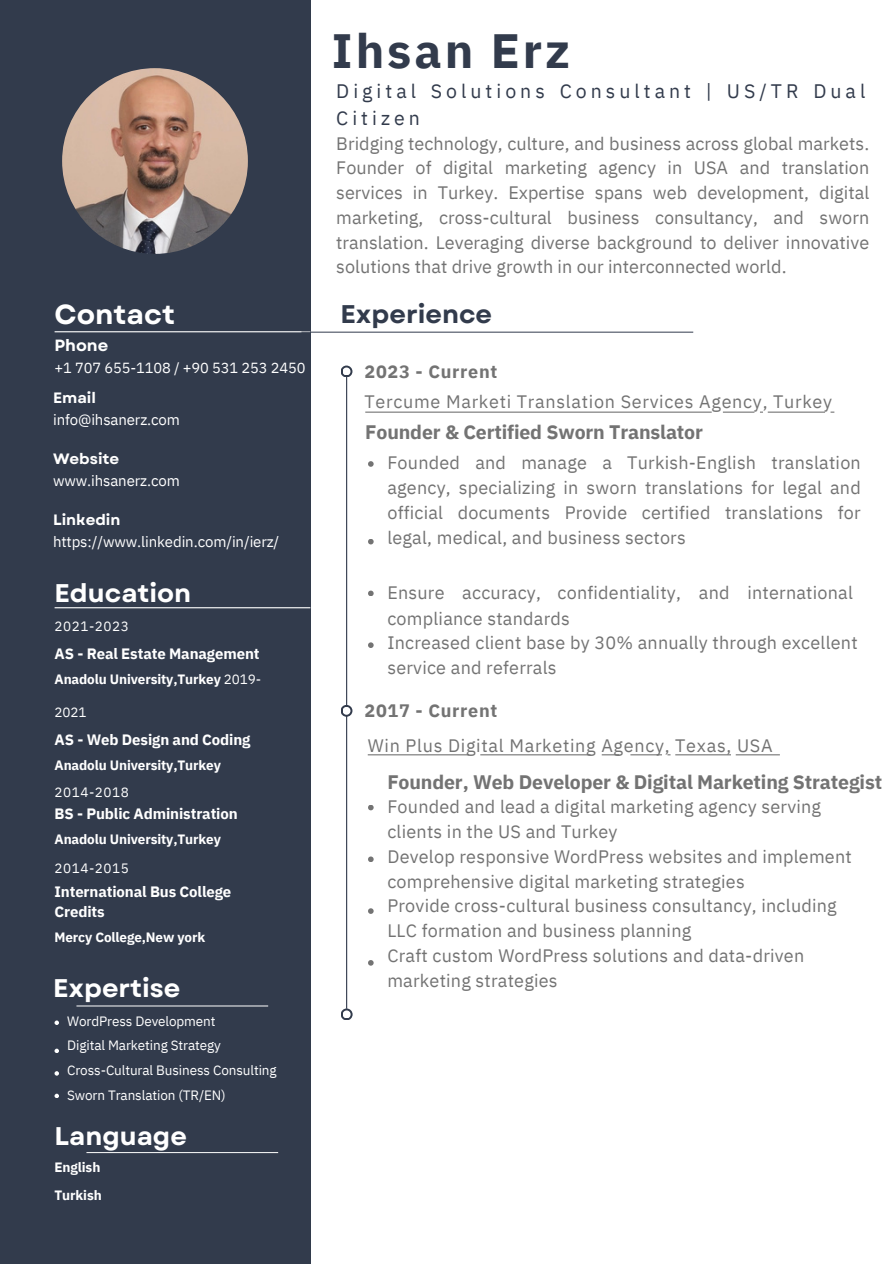
<style>
.page{position:relative;width:894px;height:1264px;background:#fff}
.page>*{position:absolute;margin:0;border:0;box-sizing:border-box;transform-origin:0 0}
.t1{font:700 48px "IBM Plex Sans";letter-spacing:.06em;color:#323b4c}
.t2{font:700 27.6px "Garet";color:#fff}
.t3{font:700 25.5px "Garet";color:#fff}
.t4{font:700 25.5px "Garet";color:#323b4c}
.t5{font:700 19.5px "IBM Plex Sans";letter-spacing:-.01em;color:#737373}
.t6{font:19.5px/27px "IBM Plex Sans";letter-spacing:.205em;color:#323b4c}
.t7{font:18px/24.8px "IBM Plex Sans";letter-spacing:.01em;color:#737373;text-align:justify}
.t8{font:18px/30.3px "IBM Plex Sans";letter-spacing:.04em;color:#737373}
.t9{font:700 18px "IBM Plex Sans";letter-spacing:.04em;color:#737373}
.t10{font:700 16.2px "Garet";color:#fff}
.t11{font:700 15px/20.2px "IBM Plex Sans";letter-spacing:-.01em;color:#fff}
.t12{font:15px "IBM Plex Sans";letter-spacing:-.01em;color:#fff}
.t13{font:700 15px "Garet";color:#fff}
.t14{font:14.55px "IBM Plex Sans";letter-spacing:-.01em;color:#fff}
.t15{font:700 13.5px/28.2px "IBM Plex Sans";letter-spacing:-.01em;color:#fff}
.t16{font:13.5px/24.8px "IBM Plex Sans";letter-spacing:-.01em;color:#fff}
.t17{font:13.5px "IBM Plex Sans";letter-spacing:.04em;color:#fff}
.s1{font-weight:400}
.s2{font-weight:700}
</style>
<div class="page">
<div style="left:0;top:0;width:310px;height:1263px;background:#323b4c"></div>
<hr style="left:55px;top:331px;width:255px;height:1px;background:#fff">
<hr style="left:55px;top:607px;width:255px;height:1px;background:#fff">
<hr style="left:301px;top:332px;width:392px;height:1px;background:#323b4c">
<hr style="left:346px;top:376px;width:1px;height:632px;background:#323b4c">
<svg style="left:341px;top:365px;width:11px;height:12px"></svg>
<div style="left:342px;top:367px;width:8px;height:8px;background:#fff"></div>
<svg style="left:341px;top:705px;width:11px;height:11px"></svg>
<div style="left:342px;top:707px;width:8px;height:7px;background:#fff"></div>
<img style="left:62px;top:68px;width:186px;height:186px;border-radius:50%">
<hr style="left:86px;top:1152px;width:192px;height:1px;background:#fff">
<svg style="left:54px;top:1020px;width:5px;height:5px"></svg>
<svg style="left:54px;top:1048px;width:5px;height:5px"></svg>
<svg style="left:54px;top:1071px;width:5px;height:4px"></svg>
<svg style="left:54px;top:1093px;width:5px;height:5px"></svg>
<svg style="left:341px;top:1008px;width:11px;height:12px"></svg>
<div style="left:342px;top:1010px;width:8px;height:8px;background:#fff"></div>
<svg style="left:365px;top:411px;width:469px;height:2px"></svg>
<svg style="left:367px;top:754px;width:412px;height:1px"></svg>
<svg style="left:368px;top:461px;width:5px;height:6px"></svg>
<svg style="left:368px;top:539px;width:5px;height:5px"></svg>
<svg style="left:368px;top:590px;width:5px;height:6px"></svg>
<svg style="left:368px;top:642px;width:5px;height:6px"></svg>
<svg style="left:368px;top:805px;width:5px;height:5px"></svg>
<svg style="left:368px;top:856px;width:5px;height:6px"></svg>
<svg style="left:368px;top:908px;width:5px;height:5px"></svg>
<svg style="left:368px;top:960px;width:5px;height:5px"></svg>
<hr style="left:76px;top:1005px;width:192px;height:1px;background:#fff">
<p class="t2" style="left:54px;top:295px;width:122px">Contact</p>
<p class="t10" style="left:54px;top:334px;width:55px">Phone</p>
<p class="t14" style="left:54px;top:358px;width:252px">+1 707 655-1108 / +90 531 253 2450</p>
<p class="t13" style="left:53px;top:387px;width:44px">Email</p>
<p class="t12" style="left:53px;top:410px;width:128px">info@ihsanerz.com</p>
<p class="t13" style="left:53px;top:447px;width:68px">Website</p>
<h2 class="t12" style="left:53px;top:471px;width:128px">www.ihsanerz.com</h2>
<p class="t13" style="left:53px;top:508px;width:69px">Linkedin</p>
<p class="t12" style="left:53px;top:531px;width:228px">https://www.linkedin.com/in/ierz/</p>
<p class="t3" style="left:54px;top:574px;width:138px">Education</p>
<p class="t17" style="left:54px;top:617px;width:76px">2021-2023</p>
<p class="t11" style="left:54px;top:643px;width:206px">AS - Real Estate Management</p>
<p class="t15" style="left:54px;top:665px;width:208px">Anadolu University,Turkey <span class="s1">2019-</span></p>
<p class="t16" style="left:54px;top:699px;width:34px">2021</p>
<p class="t11" style="left:54px;top:729px;width:197px">AS - Web Design and Coding</p>
<p class="t15" style="left:54px;top:750px;width:168px">Anadolu University,Turkey</p>
<p class="t17" style="left:54px;top:782px;width:76px">2014-2018</p>
<p class="t11" style="left:54px;top:803px;width:185px">BS - Public Administration</p>
<p class="t15" style="left:54px;top:824px;width:168px">Anadolu University,Turkey</p>
<p class="t17" style="left:54px;top:859px;width:76px">2014-2015</p>
<p class="t11" style="left:54px;top:881px;width:178px">International Bus College<br>Credits</p>
<p class="t15" style="left:54px;top:922px;width:152px">Mercy College,New york</p>
<p class="t3" style="left:53px;top:969px;width:129px">Expertise</p>
<p class="t16" style="left:67px;top:1008px;width:211px">WordPress Development<br>Digital Marketing Strategy<br>Cross-Cultural Business Consulting<br>Sworn Translation (TR/EN)</p>
<p class="t3" style="left:54px;top:1117px;width:134px">Language</p>
<p class="t15" style="left:54px;top:1152px;width:49px">English<br>Turkish</p>
<p class="t1" style="left:332px;top:18px;width:239px">Ihsan Erz</p>
<p class="t6" style="left:336px;top:77px;width:530px">Digital Solutions Consultant | US/TR Dual<br>Citizen</p>
<p class="t7" style="left:336px;top:130px;width:534px">Bridging technology, culture, and business across global markets.<br>Founder of digital marketing agency in USA and translation services in Turkey. Expertise spans web development, digital marketing, cross-cultural business consultancy, and sworn translation. Leveraging diverse background to deliver innovative solutions that drive growth in our interconnected world.</p>
<p class="t4" style="left:340px;top:296px;width:153px">Experience</p>
<h5 class="t8" style="left:364px;top:356px;width:469px"><span class="s2">2023 - Current<br></span>Tercume Marketi Translation Services Agency, Turkey</h5>
<p class="t5" style="left:365px;top:419px;width:339px">Founder &amp; Certified Sworn Translator</p>
<p class="t7" style="left:387px;top:450px;width:475px">Founded and manage a Turkish-English translation agency, specializing in sworn translations for legal and official documents Provide certified translations for legal, medical, and business sectors</p>
<h1 class="t7" style="left:387px;top:579px;width:59px">Ensure</h1>
<h4 class="t7" style="left:462px;top:579px;width:80px">accuracy,</h4>
<h2 class="t7" style="left:557px;top:579px;width:125px">confidentiality,</h2>
<p class="t7" style="left:698px;top:579px;width:32px">and</p>
<p class="t7" style="left:747px;top:579px;width:107px">international</p>
<h4 class="t7" style="left:387px;top:605px;width:471px;text-align:left">compliance standards<br>Increased client base by 30% annually through excellent service and referrals</h4>
<h3 class="t9" style="left:364px;top:698px;width:134px">2017 - Current</h3>
<h4 class="t8" style="left:367px;top:729px;width:406px">Win Plus Digital Marketing Agency, Texas, USA</h4>
<p class="t5" style="left:387px;top:768px;width:496px">Founder, Web Developer &amp; Digital Marketing Strategist</p>
<p class="t7" style="left:387px;top:794px;width:466px;text-align:left">Founded and lead a digital marketing agency serving clients in the US and Turkey<br>Develop responsive WordPress websites and implement comprehensive digital marketing strategies<br>Provide cross-cultural business consultancy, including LLC formation and business planning<br>Craft custom WordPress solutions and data-driven marketing strategies</p>
</div>
